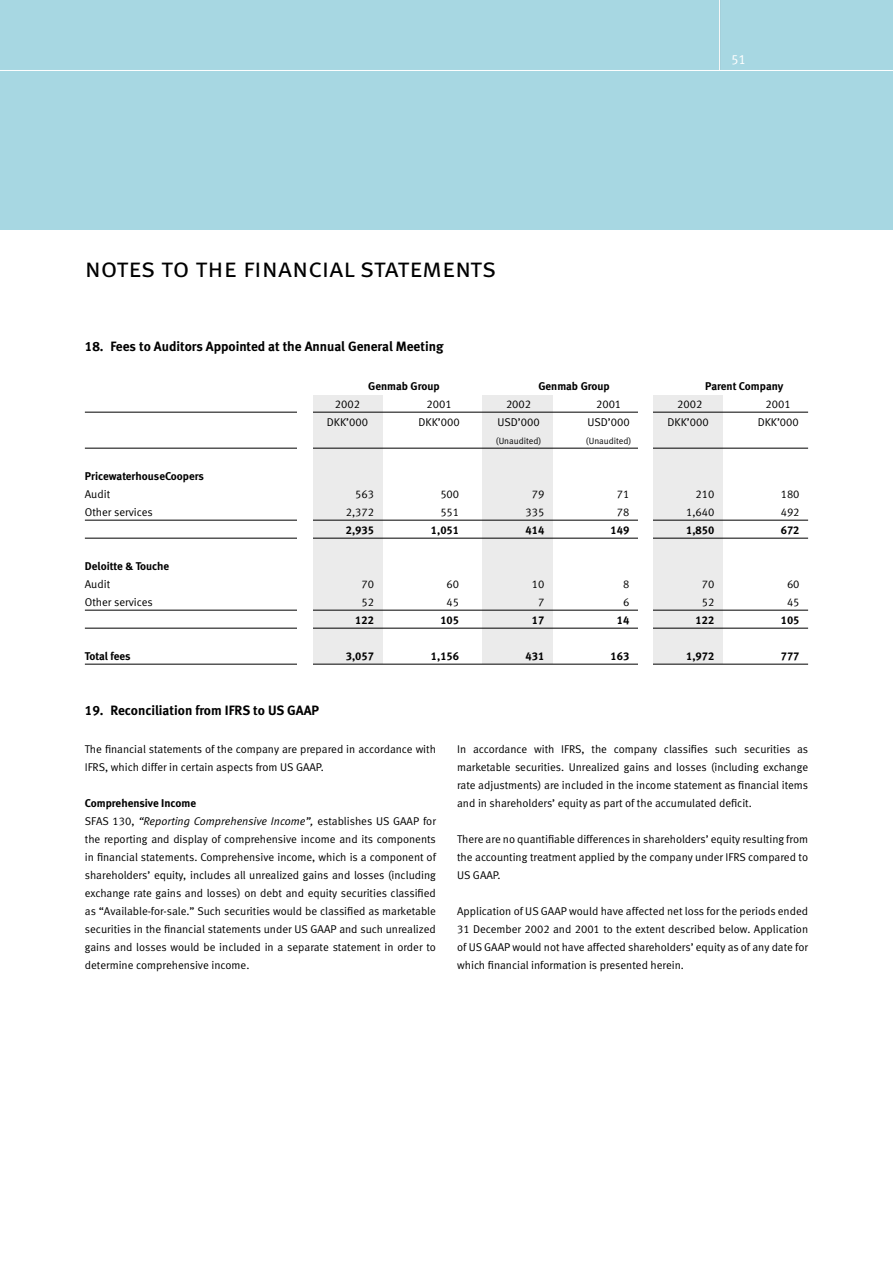
<style>
.page{position:relative;width:893px;height:1263px;background:#fff}
.page>*{position:absolute;margin:0;border:0;box-sizing:border-box;transform-origin:0 0}
.t1{font:27px "Meta Normal LF Caps";letter-spacing:-.01em;color:#000}
.t2{font:13.5px "Meta Bold LF";color:#000}
.t3{font:13.5px "Meta Normal LF";color:#fff}
.t4{font:11.25px/18px "Meta Normal LF";color:#000;text-align:justify}
.t5{font:11.25px "Meta Bold LF";color:#000}
.t6{font:9px "Meta Normal LF";color:#000}
.s1{font-style:italic}
</style>
<div class="page">
<div style="left:312px;top:395px;width:70px;height:269px;background:#ebebeb"></div>
<div style="left:482px;top:395px;width:71px;height:269px;background:#ebebeb"></div>
<div style="left:652px;top:395px;width:71px;height:269px;background:#ebebeb"></div>
<hr style="left:85px;top:412px;width:723px;height:1px;background:#000">
<hr style="left:85px;top:448px;width:723px;height:1px;background:#000">
<hr style="left:85px;top:520px;width:723px;height:1px;background:#000">
<hr style="left:85px;top:538px;width:723px;height:1px;background:#000">
<hr style="left:85px;top:610px;width:723px;height:1px;background:#000">
<hr style="left:85px;top:628px;width:723px;height:1px;background:#000">
<hr style="left:85px;top:664px;width:723px;height:1px;background:#000">
<div style="left:0;top:0;width:892px;height:230px;background:#a7d7e2"></div>
<hr style="left:719px;top:0;width:1px;height:71px;background:#fff">
<hr style="left:0;top:70px;width:892px;height:1px;background:#fff">
<div style="left:297px;top:379px;width:15px;height:293px;background:#fff"></div>
<div style="left:638px;top:393px;width:14px;height:274px;background:#fff"></div>
<h1 class="t1" style="left:85px;top:251px;width:413px">notes to the financial statements</h1>
<p class="t3" style="left:731px;top:54px;width:17px">51</p>
<p class="t2" style="left:85px;top:341px;width:360px">18. Fees to Auditors Appointed at the Annual General Meeting</p>
<p class="t5" style="left:368px;top:381px;width:73px">Genmab Group</p>
<p class="t5" style="left:538px;top:381px;width:73px">Genmab Group</p>
<p class="t5" style="left:705px;top:381px;width:80px">Parent Company</p>
<p class="t4" style="left:335px;top:396px;width:27px">2002</p>
<p class="t4" style="left:426px;top:396px;width:27px">2001</p>
<p class="t4" style="left:506px;top:396px;width:27px">2002</p>
<p class="t4" style="left:596px;top:396px;width:27px">2001</p>
<p class="t4" style="left:677px;top:396px;width:27px">2002</p>
<p class="t4" style="left:765px;top:396px;width:27px">2001</p>
<p class="t4" style="left:327px;top:414px;width:43px">DKK’000</p>
<p class="t4" style="left:418px;top:414px;width:43px">DKK’000</p>
<p class="t4" style="left:497px;top:414px;width:44px">USD’000</p>
<p class="t4" style="left:587px;top:414px;width:44px">USD’000</p>
<p class="t4" style="left:667px;top:414px;width:43px">DKK’000</p>
<p class="t4" style="left:757px;top:414px;width:43px">DKK’000</p>
<p class="t6" style="left:496px;top:437px;width:47px">(Unaudited)</p>
<p class="t6" style="left:586px;top:437px;width:47px">(Unaudited)</p>
<p class="t5" style="left:85px;top:471px;width:121px">PricewaterhouseCoopers</p>
<p class="t4" style="left:85px;top:486px;width:27px">Audit</p>
<p class="t4" style="left:355px;top:486px;width:20px">563</p>
<p class="t4" style="left:440px;top:486px;width:20px">500</p>
<p class="t4" style="left:531px;top:486px;width:14px">79</p>
<p class="t4" style="left:616px;top:486px;width:14px">71</p>
<p class="t4" style="left:695px;top:486px;width:20px">210</p>
<p class="t4" style="left:780px;top:486px;width:20px">180</p>
<p class="t4" style="left:85px;top:504px;width:69px">Other services</p>
<p class="t4" style="left:346px;top:504px;width:30px">2,372</p>
<p class="t4" style="left:440px;top:504px;width:20px">551</p>
<p class="t4" style="left:525px;top:504px;width:20px">335</p>
<p class="t4" style="left:616px;top:504px;width:14px">78</p>
<p class="t4" style="left:686px;top:504px;width:30px">1,640</p>
<p class="t4" style="left:780px;top:504px;width:20px">492</p>
<p class="t5" style="left:346px;top:525px;width:30px">2,935</p>
<p class="t5" style="left:431px;top:525px;width:30px">1,051</p>
<p class="t5" style="left:525px;top:525px;width:20px">414</p>
<p class="t5" style="left:610px;top:525px;width:20px">149</p>
<p class="t5" style="left:686px;top:525px;width:30px">1,850</p>
<p class="t5" style="left:780px;top:525px;width:20px">672</p>
<p class="t5" style="left:85px;top:561px;width:86px">Deloitte &amp; Touche</p>
<p class="t4" style="left:85px;top:576px;width:27px">Audit</p>
<p class="t4" style="left:361px;top:576px;width:14px">70</p>
<p class="t4" style="left:446px;top:576px;width:14px">60</p>
<p class="t4" style="left:531px;top:576px;width:14px">10</p>
<p class="t4" style="left:623px;top:576px;width:8px">8</p>
<p class="t4" style="left:702px;top:576px;width:14px">70</p>
<p class="t4" style="left:787px;top:576px;width:14px">60</p>
<p class="t4" style="left:85px;top:594px;width:69px">Other services</p>
<p class="t4" style="left:361px;top:594px;width:14px">52</p>
<p class="t4" style="left:446px;top:594px;width:14px">45</p>
<p class="t4" style="left:538px;top:594px;width:8px">7</p>
<p class="t4" style="left:623px;top:594px;width:8px">6</p>
<p class="t4" style="left:702px;top:594px;width:14px">52</p>
<p class="t4" style="left:787px;top:594px;width:14px">45</p>
<p class="t5" style="left:355px;top:615px;width:20px">122</p>
<p class="t5" style="left:440px;top:615px;width:20px">105</p>
<p class="t5" style="left:531px;top:615px;width:14px">17</p>
<p class="t5" style="left:616px;top:615px;width:14px">14</p>
<p class="t5" style="left:695px;top:615px;width:20px">122</p>
<p class="t5" style="left:780px;top:615px;width:20px">105</p>
<p class="t5" style="left:85px;top:651px;width:47px">Total fees</p>
<p class="t5" style="left:346px;top:651px;width:30px">3,057</p>
<p class="t5" style="left:431px;top:651px;width:30px">1,156</p>
<p class="t5" style="left:525px;top:651px;width:20px">431</p>
<p class="t5" style="left:610px;top:651px;width:20px">163</p>
<p class="t5" style="left:686px;top:651px;width:30px">1,972</p>
<p class="t5" style="left:780px;top:651px;width:20px">777</p>
<p class="t2" style="left:85px;top:705px;width:236px">19. Reconciliation from IFRS to US GAAP</p>
<p class="t4" style="left:85px;top:741px;width:352px">The financial statements of the company are prepared in accordance with<br>IFRS, which differ in certain aspects from US GAAP.</p>
<p class="t5" style="left:85px;top:798px;width:113px">Comprehensive Income</p>
<p class="t4" style="left:85px;top:813px;width:352px">SFAS 130, <span class="s1">“Reporting Comprehensive Income”,</span> establishes US GAAP for the reporting and display of comprehensive income and its components in financial statements. Comprehensive income, which is a component of shareholders’ equity, includes all unrealized gains and losses (including exchange rate gains and losses) on debt and equity securities classified as “Available-for-sale.” Such securities would be classified as marketable securities in the financial statements under US GAAP and such unrealized gains and losses would be included in a separate statement in order to determine comprehensive income.</p>
<p class="t4" style="left:457px;top:741px;width:352px">In accordance with IFRS, the company classifies such securities as marketable securities. Unrealized gains and losses (including exchange rate adjustments) are included in the income statement as financial items and in shareholders’ equity as part of the accumulated deficit.</p>
<p class="t4" style="left:457px;top:831px;width:352px">There are no quantifiable differences in shareholders’ equity resulting from the accounting treatment applied by the company under IFRS compared to US GAAP.</p>
<p class="t4" style="left:457px;top:903px;width:352px">Application of US GAAP would have affected net loss for the periods ended 31 December 2002 and 2001 to the extent described below. Application of US GAAP would not have affected shareholders’ equity as of any date for which financial information is presented herein.</p>
</div>
